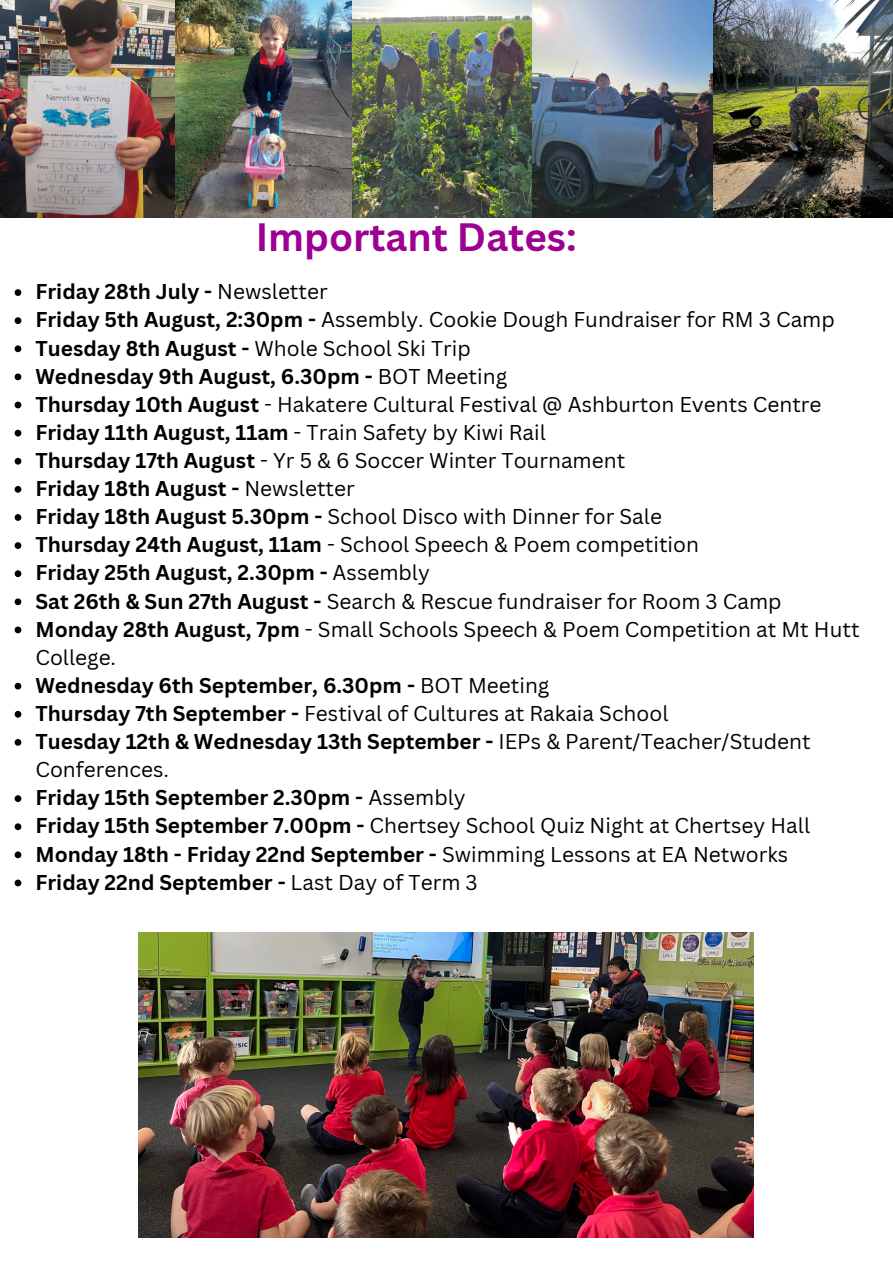
<style>
.page{position:relative;width:893px;height:1264px;background:#fff}
.page>*{position:absolute;margin:0;border:0;box-sizing:border-box;transform-origin:0 0}
.t1{font:700 38.55px "Canva Sans";color:#9d0191}
.t2{font:20.85px/28px "Canva Sans";color:#000}
.t3{font:700 20.85px "Canva Sans";color:#000}
.s1{font-weight:400}
.s2{font-weight:700}
</style>
<div class="page">
<img style="left:0;top:0;width:352px;height:218px">
<svg style="left:15px;top:289px;width:6px;height:7px"></svg>
<svg style="left:15px;top:317px;width:6px;height:7px"></svg>
<svg style="left:15px;top:345px;width:6px;height:7px"></svg>
<svg style="left:15px;top:373px;width:6px;height:7px"></svg>
<svg style="left:15px;top:401px;width:6px;height:7px"></svg>
<svg style="left:15px;top:430px;width:6px;height:6px"></svg>
<svg style="left:15px;top:458px;width:6px;height:6px"></svg>
<svg style="left:15px;top:486px;width:6px;height:6px"></svg>
<svg style="left:15px;top:514px;width:6px;height:7px"></svg>
<svg style="left:15px;top:542px;width:6px;height:7px"></svg>
<svg style="left:15px;top:570px;width:6px;height:7px"></svg>
<svg style="left:15px;top:598px;width:6px;height:7px"></svg>
<svg style="left:15px;top:626px;width:6px;height:7px"></svg>
<svg style="left:15px;top:682px;width:6px;height:7px"></svg>
<svg style="left:15px;top:711px;width:6px;height:6px"></svg>
<svg style="left:15px;top:739px;width:6px;height:6px"></svg>
<svg style="left:15px;top:795px;width:6px;height:7px"></svg>
<svg style="left:15px;top:823px;width:6px;height:7px"></svg>
<svg style="left:15px;top:851px;width:6px;height:7px"></svg>
<svg style="left:15px;top:879px;width:6px;height:7px"></svg>
<img style="left:352px;top:0;width:540px;height:218px">
<img style="left:138px;top:932px;width:615px;height:305px">
<p class="t1" style="left:256px;top:210px;width:322px">Important Dates:</p>
<p class="t3" style="left:35px;top:277px;width:294px">Friday 28th July - <span class="s1">Newsletter</span></p>
<p class="t2" style="left:35px;top:305px;width:800px"><span class="s2">Friday 5th August, 2:30pm -</span> Assembly. Cookie Dough Fundraiser for RM 3 Camp</p>
<p class="t2" style="left:35px;top:333px;width:437px"><span class="s2">Tuesday 8th August -</span> Whole School Ski Trip</p>
<p class="t3" style="left:35px;top:361px;width:473px">Wednesday 9th August, 6.30pm - <span class="s1">BOT Meeting</span></p>
<p class="t2" style="left:35px;top:389px;width:787px"><span class="s2">Thursday 10th August</span> - Hakatere Cultural Festival @ Ashburton Events Centre</p>
<p class="t2" style="left:35px;top:418px;width:512px"><span class="s2">Friday 11th August, 11am</span> - Train Safety by Kiwi Rail</p>
<p class="t2" style="left:35px;top:446px;width:591px"><span class="s2">Thursday 17th August</span> - Yr 5 &amp; 6 Soccer Winter Tournament</p>
<p class="t3" style="left:35px;top:474px;width:321px">Friday 18th August - <span class="s1">Newsletter</span></p>
<p class="t2" style="left:35px;top:502px;width:628px"><span class="s2">Friday 18th August 5.30pm -</span> School Disco with Dinner for Sale</p>
<p class="t2" style="left:35px;top:530px;width:665px"><span class="s2">Thursday 24th August, 11am</span> - School Speech &amp; Poem competition</p>
<p class="t3" style="left:35px;top:558px;width:396px">Friday 25th August, 2.30pm - <span class="s1">Assembly</span></p>
<p class="t2" style="left:35px;top:586px;width:747px"><span class="s2">Sat 26th &amp; Sun 27th August -</span> Search &amp; Rescue fundraiser for Room 3 Camp</p>
<p class="t2" style="left:35px;top:614px;width:825px"><span class="s2">Monday 28th August, 7pm</span> - Small Schools Speech &amp; Poem Competition at Mt Hutt<br>College.</p>
<p class="t3" style="left:35px;top:670px;width:515px">Wednesday 6th September, 6.30pm - <span class="s1">BOT Meeting</span></p>
<p class="t2" style="left:35px;top:699px;width:634px"><span class="s2">Thursday 7th September -</span> Festival of Cultures at Rakaia School</p>
<p class="t2" style="left:35px;top:727px;width:776px"><span class="s2">Tuesday 12th &amp; Wednesday 13th September -</span> IEPs &amp; Parent/Teacher/Student<br>Conferences.</p>
<p class="t3" style="left:35px;top:783px;width:431px">Friday 15th September 2.30pm - <span class="s1">Assembly</span></p>
<p class="t2" style="left:35px;top:811px;width:776px"><span class="s2">Friday 15th September 7.00pm -</span> Chertsey School Quiz Night at Chertsey Hall</p>
<p class="t3" style="left:35px;top:839px;width:754px">Monday 18th - Friday 22nd September - <span class="s1">Swimming Lessons at EA Networks</span></p>
<p class="t3" style="left:35px;top:867px;width:443px">Friday 22nd September - <span class="s1">Last Day of Term 3</span></p>
</div>
